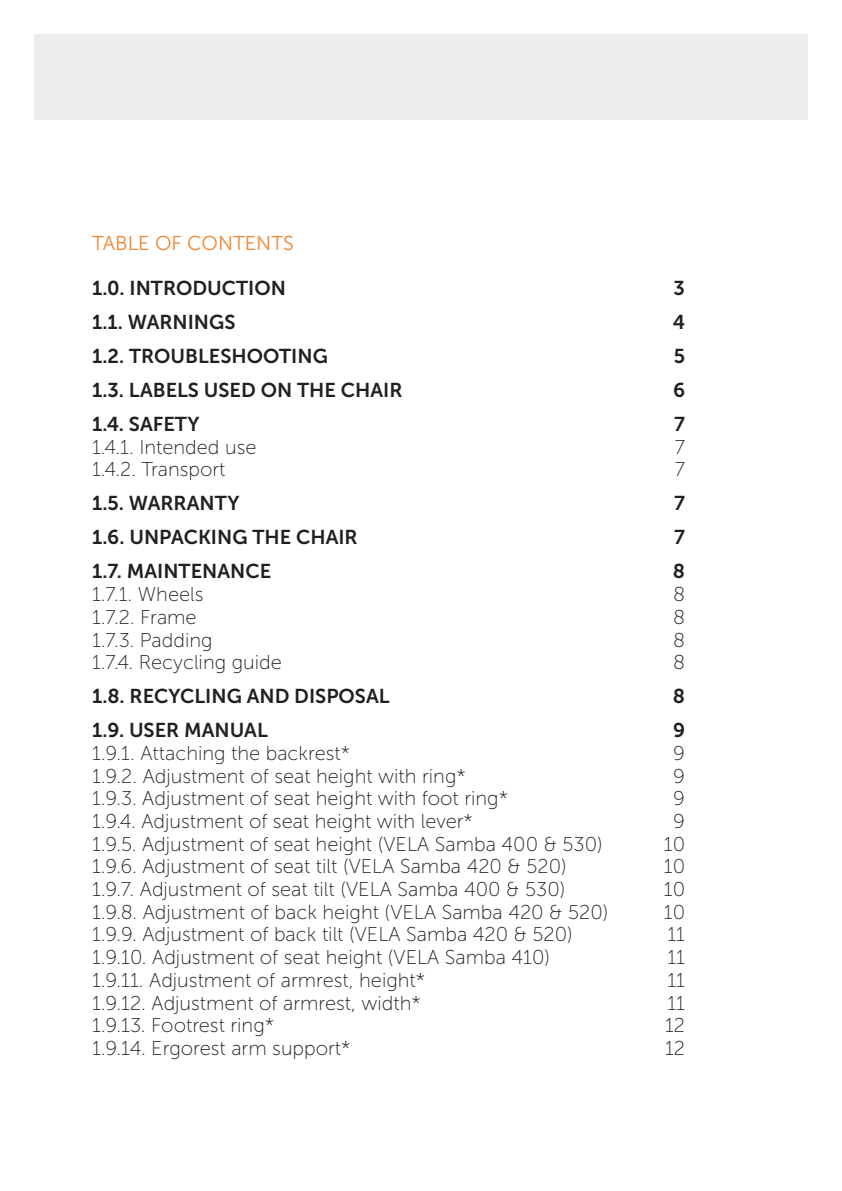
<style>
.page{position:relative;width:842px;height:1191px;background:#fff}
.page>*{position:absolute;margin:0;border:0;box-sizing:border-box;transform-origin:0 0}
.t1{font:20px "Museo Sans 100";color:#231f20}
.t2{font:20px "Museo Sans 700";color:#231f20}
.t3{font:20px "Museo Sans 300";color:#f4822b}
</style>
<div class="page">
<div style="left:34px;top:34px;width:774px;height:86px;background:#ececee"></div>
<p class="t3" style="left:92px;top:235px;width:203px">TABLE OF CONTENTS</p>
<p class="t2" style="left:92px;top:279px;width:195px">1.0. INTRODUCTION</p>
<p class="t2" style="left:674px;top:279px;width:13px">3</p>
<p class="t2" style="left:92px;top:313px;width:145px">1.1. WARNINGS</p>
<p class="t2" style="left:673px;top:313px;width:14px">4</p>
<p class="t2" style="left:92px;top:347px;width:237px">1.2. TROUBLESHOOTING</p>
<p class="t2" style="left:674px;top:347px;width:13px">5</p>
<p class="t2" style="left:92px;top:381px;width:312px">1.3. LABELS USED ON THE CHAIR</p>
<p class="t2" style="left:673px;top:381px;width:14px">6</p>
<p class="t2" style="left:92px;top:415px;width:109px">1.4. SAFETY</p>
<p class="t2" style="left:674px;top:415px;width:12px">7</p>
<p class="t1" style="left:92px;top:439px;width:166px">1.4.1. Intended use</p>
<p class="t1" style="left:675px;top:439px;width:12px">7</p>
<p class="t1" style="left:92px;top:461px;width:135px">1.4.2. Transport</p>
<p class="t1" style="left:675px;top:461px;width:12px">7</p>
<p class="t2" style="left:92px;top:495px;width:149px">1.5. WARRANTY</p>
<p class="t2" style="left:674px;top:495px;width:12px">7</p>
<p class="t2" style="left:92px;top:529px;width:267px">1.6. UNPACKING THE CHAIR</p>
<p class="t2" style="left:674px;top:529px;width:12px">7</p>
<p class="t2" style="left:92px;top:563px;width:181px">1.7. MAINTENANCE</p>
<p class="t2" style="left:673px;top:563px;width:14px">8</p>
<p class="t1" style="left:92px;top:586px;width:113px">1.7.1. Wheels</p>
<p class="t1" style="left:673px;top:586px;width:14px">8</p>
<p class="t1" style="left:92px;top:609px;width:106px">1.7.2. Frame</p>
<p class="t1" style="left:673px;top:609px;width:14px">8</p>
<p class="t1" style="left:92px;top:632px;width:122px">1.7.3. Padding</p>
<p class="t1" style="left:673px;top:632px;width:14px">8</p>
<p class="t1" style="left:92px;top:654px;width:191px">1.7.4. Recycling guide</p>
<p class="t1" style="left:673px;top:654px;width:14px">8</p>
<p class="t2" style="left:92px;top:688px;width:299px">1.8. RECYCLING AND DISPOSAL</p>
<p class="t2" style="left:673px;top:688px;width:14px">8</p>
<p class="t2" style="left:92px;top:722px;width:177px">1.9. USER MANUAL</p>
<p class="t2" style="left:673px;top:722px;width:14px">9</p>
<p class="t1" style="left:92px;top:745px;width:260px">1.9.1. Attaching the backrest*</p>
<p class="t1" style="left:673px;top:745px;width:13px">9</p>
<p class="t1" style="left:92px;top:768px;width:375px">1.9.2. Adjustment of seat height with ring*</p>
<p class="t1" style="left:673px;top:768px;width:13px">9</p>
<p class="t1" style="left:92px;top:790px;width:417px">1.9.3. Adjustment of seat height with foot ring*</p>
<p class="t1" style="left:673px;top:790px;width:13px">9</p>
<p class="t1" style="left:92px;top:813px;width:382px">1.9.4. Adjustment of seat height with lever*</p>
<p class="t1" style="left:673px;top:813px;width:13px">9</p>
<p class="t1" style="left:92px;top:836px;width:512px">1.9.5. Adjustment of seat height (VELA Samba 400 &amp; 530)</p>
<p class="t1" style="left:664px;top:836px;width:23px">10</p>
<p class="t1" style="left:92px;top:858px;width:476px">1.9.6. Adjustment of seat tilt (VELA Samba 420 &amp; 520)</p>
<p class="t1" style="left:664px;top:858px;width:23px">10</p>
<p class="t1" style="left:92px;top:881px;width:475px">1.9.7. Adjustment of seat tilt (VELA Samba 400 &amp; 530)</p>
<p class="t1" style="left:664px;top:881px;width:23px">10</p>
<p class="t1" style="left:92px;top:904px;width:518px">1.9.8. Adjustment of back height (VELA Samba 420 &amp; 520)</p>
<p class="t1" style="left:664px;top:904px;width:23px">10</p>
<p class="t1" style="left:92px;top:926px;width:482px">1.9.9. Adjustment of back tilt (VELA Samba 420 &amp; 520)</p>
<p class="t1" style="left:667px;top:926px;width:19px">11</p>
<p class="t1" style="left:92px;top:949px;width:459px">1.9.10. Adjustment of seat height (VELA Samba 410)</p>
<p class="t1" style="left:667px;top:949px;width:19px">11</p>
<p class="t1" style="left:92px;top:972px;width:335px">1.9.11. Adjustment of armrest, height*</p>
<p class="t1" style="left:667px;top:972px;width:19px">11</p>
<p class="t1" style="left:92px;top:994px;width:330px">1.9.12. Adjustment of armrest, width*</p>
<p class="t1" style="left:667px;top:994px;width:19px">11</p>
<p class="t1" style="left:92px;top:1017px;width:184px">1.9.13. Footrest ring*</p>
<p class="t1" style="left:665px;top:1017px;width:21px">12</p>
<p class="t1" style="left:92px;top:1040px;width:260px">1.9.14. Ergorest arm support*</p>
<p class="t1" style="left:665px;top:1040px;width:21px">12</p>
</div>
